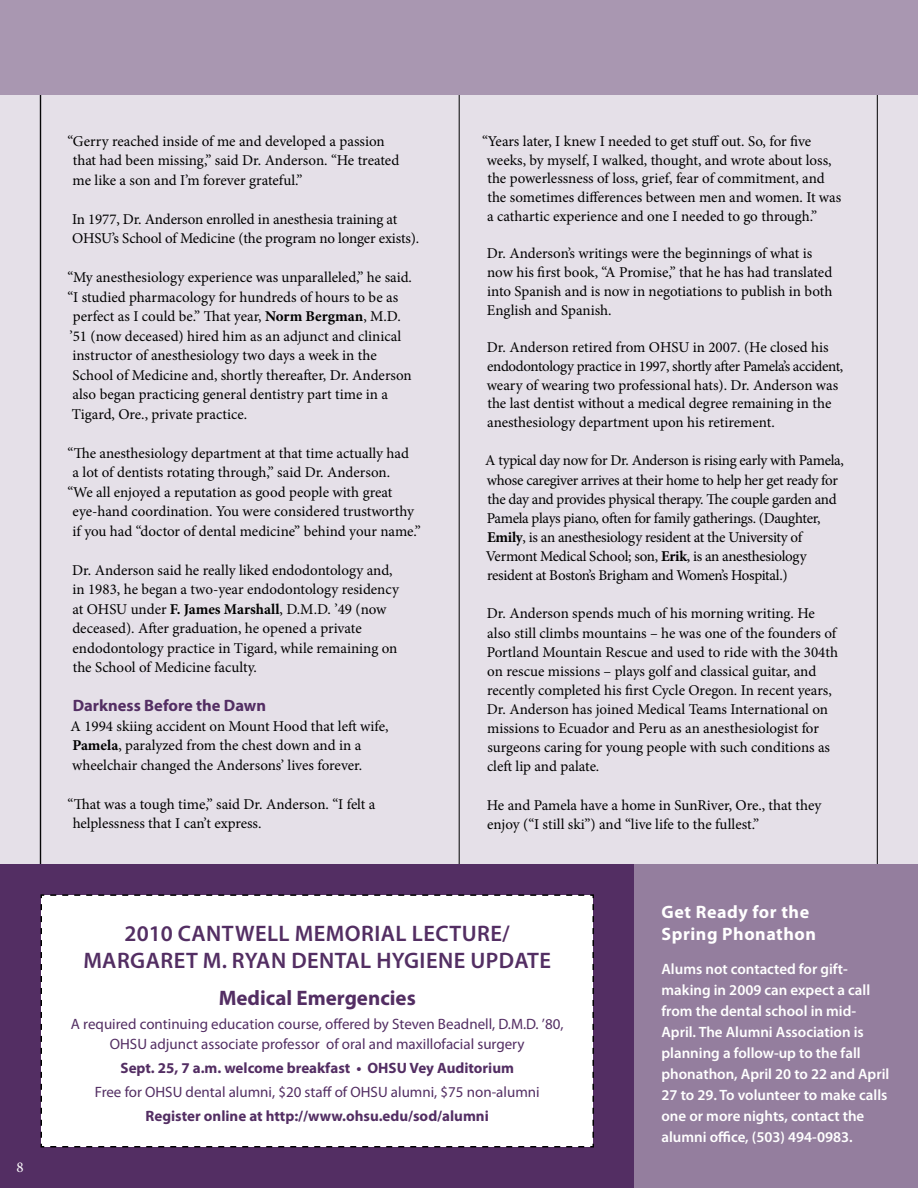
<style>
.page{position:relative;width:918px;height:1188px;background:#fff}
.page>*{position:absolute;margin:0;border:0;box-sizing:border-box;transform-origin:0 0}
.t1{font:600 22.5px/27px "Myriad Pro";letter-spacing:.02em;color:#532e63}
.t2{font:700 21px "Myriad Pro";color:#532e63}
.t3{font:700 18px/21.6px "Myriad Pro";letter-spacing:.03em;color:#fff}
.t4{font:700 16.5px "Myriad Pro";color:#532e63}
.t5{font:15px/19.5px "Minion Pro";letter-spacing:-.005em;color:#000}
.t6{font:15px/19px "Minion Pro";letter-spacing:-.025em;color:#000}
.t7{font:600 15px/21px "Myriad Pro";color:#fff}
.t8{font:15px/19.5px "Myriad Pro";color:#532e63;text-align:center}
.t9{font:700 15px "Myriad Pro";color:#532e63}
.t10{font:15px "Minion Pro";color:#fff}
.s1{font-weight:700}
</style>
<div class="page">
<div style="left:0;top:60px;width:918px;height:1128px;background:#e5e0e8"></div>
<hr style="left:877px;top:0;width:1px;height:1188px;background:#000">
<hr style="left:40px;top:0;width:1px;height:1188px;background:#000">
<hr style="left:459px;top:0;width:1px;height:1188px;background:#000">
<div style="left:0;top:864px;width:642px;height:324px;background:#532e63"></div>
<div style="left:634px;top:864px;width:284px;height:324px;background:#947e9e"></div>
<div style="left:40px;top:894px;width:554px;height:254px;background:#fff"></div>
<div style="left:0;top:0;width:918px;height:94px;background:#a997b1"></div>
<p class="t10" style="left:17px;top:1157px;width:9px">8</p>
<p class="t5" style="left:73px;top:131px;width:328px;text-indent:-5px">“Gerry reached inside of me and developed a passion that had been missing,” said Dr. Anderson. “He treated me like a son and I’m forever grateful.”</p>
<p class="t5" style="left:72px;top:209px;width:349px">In 1977, Dr. Anderson enrolled in anesthesia training at<br>OHSU’s School of Medicine (the program no longer exists).</p>
<p class="t5" style="left:67px;top:268px;width:346px">“My anesthesiology experience was unparalleled,” he said.</p>
<p class="t5" style="left:67px;top:287px;width:332px">“I studied pharmacology for hundreds of hours to be as</p>
<p class="t5" style="left:73px;top:307px;width:330px">perfect as I could be.” That year, <span class="s1">Norm Bergman</span>, M.D.</p>
<p class="t5" style="left:69px;top:326px;width:333px">’51 (now deceased) hired him as an adjunct and clinical</p>
<p class="t5" style="left:72px;top:346px;width:306px">instructor of anesthesiology two days a week in the</p>
<p class="t5" style="left:73px;top:365px;width:341px">School of Medicine and, shortly thereafter, Dr. Anderson</p>
<p class="t5" style="left:73px;top:385px;width:317px">also began practicing general dentistry part time in a</p>
<p class="t5" style="left:72px;top:404px;width:177px">Tigard, Ore., private practice.</p>
<p class="t5" style="left:67px;top:443px;width:343px">“The anesthesiology department at that time actually had</p>
<p class="t5" style="left:73px;top:463px;width:319px">a lot of dentists rotating through,” said Dr. Anderson.</p>
<p class="t5" style="left:67px;top:482px;width:327px">“We all enjoyed a reputation as good people with great</p>
<p class="t5" style="left:73px;top:502px;width:343px">eye-hand coordination. You were considered trustworthy</p>
<p class="t5" style="left:72px;top:521px;width:350px">if you had “doctor of dental medicine” behind your name.”</p>
<p class="t5" style="left:72px;top:560px;width:328px">Dr. Anderson said he really liked endodontology and, in 1983, he began a two-year endodontology residency at OHSU under <span class="s1">F. James Marshall</span>, D.M.D. ’49 (now deceased). After graduation, he opened a private endodontology practice in Tigard, while remaining on the School of Medicine faculty.</p>
<p class="t4" style="left:73px;top:695px;width:195px">Darkness Before the Dawn</p>
<p class="t5" style="left:71px;top:716px;width:319px">A 1994 skiing accident on Mount Hood that left wife,<br><span class="s1">Pamela</span>, paralyzed from the chest down and in a wheelchair changed the Andersons’ lives forever.</p>
<p class="t5" style="left:73px;top:794px;width:304px;text-indent:-5px">“That was a tough time,” said Dr. Anderson. “I felt a helplessness that I can’t express.</p>
<p class="t5" style="left:487px;top:132px;width:356px;line-height:18.8px;text-indent:-5px">“Years later, I knew I needed to get stuff out. So, for five weeks, by myself, I walked, thought, and wrote about loss, the powerlessness of loss, grief, fear of commitment, and the sometimes differences between men and women. It was a cathartic experience and one I needed to go through.”</p>
<p class="t5" style="left:487px;top:244px;width:347px;line-height:18.8px">Dr. Anderson’s writings were the beginnings of what is now his first book, “A Promise,” that he has had translated into Spanish and is now in negotiations to publish in both English and Spanish.</p>
<p class="t5" style="left:487px;top:338px;width:358px;line-height:18.8px">Dr. Anderson retired from OHSU in 2007. (He closed his endodontology practice in 1997, shortly after Pamela’s accident, weary of wearing two professional hats). Dr. Anderson was the last dentist without a medical degree remaining in the anesthesiology department upon his retirement.</p>
<p class="t6" style="left:485px;top:451px;width:360px">A typical day now for Dr. Anderson is rising early with Pamela, whose caregiver arrives at their home to help her get ready for the day and provides physical therapy. The couple garden and Pamela plays piano, often for family gatherings. (Daughter, <span class="s1">Emily</span>, is an anesthesiology resident at the University of Vermont Medical School; son, <span class="s1">Erik</span>, is an anesthesiology resident at Boston’s Brigham and Women’s Hospital.)</p>
<p class="t5" style="left:487px;top:604px;width:353px">Dr. Anderson spends much of his morning writing. He also still climbs mountains – he was one of the founders of Portland Mountain Rescue and used to ride with the 304th on rescue missions – plays golf and classical guitar, and recently completed his first Cycle Oregon. In recent years, Dr. Anderson has joined Medical Teams International on missions to Ecuador and Peru as an anesthesiologist for surgeons caring for young people with such conditions as cleft lip and palate.</p>
<p class="t5" style="left:487px;top:795px;width:336px">He and Pamela have a home in SunRiver, Ore., that they enjoy (“I still ski”) and “live life to the fullest.”</p>
<h1 class="t1" style="left:83px;top:919px;width:428px;text-indent:41px">2010 Cantwell Memorial Lecture/<br>Margaret M. Ryan Dental Hygiene Upda</h1>
<h1 class="t1" style="left:527px;top:946px;width:25px">te</h1>
<h2 class="t2" style="left:219px;top:984px;width:199px">Medical Emergencies</h2>
<p class="t8" style="left:71px;top:1014px;width:494px">A required continuing education course, offered by Steven Beadnell, D.M.D. ’80,<br>OHSU adjunct associate professor of oral and maxillofacial surgery</p>
<p class="t9" style="left:120px;top:1058px;width:395px">Sept. 25, 7 a.m. welcome breakfast • OHSU Vey Auditorium</p>
<p class="t8" style="left:95px;top:1082px;width:446px">Free for OHSU dental alumni, $20 staff of OHSU alumni, $75 non-alumni</p>
<p class="t9" style="left:146px;top:1106px;width:345px">Register online at http://www.ohsu.edu/sod/alumni</p>
<p class="t3" style="left:662px;top:901px;width:156px">Get Ready for the<br>Spring Phonathon</p>
<p class="t7" style="left:662px;top:958px;width:229px">Alums not contacted for gift&shy;making in 2009 can expect a call from the dental school in mid-<br>April. The Alumni Association is planning a follow-up to the fall phonathon, April 20 to 22 and April<br>27 to 29. To volunteer to make calls one or more nights, contact the alumni office, (503) 494-0983.</p>
</div>
